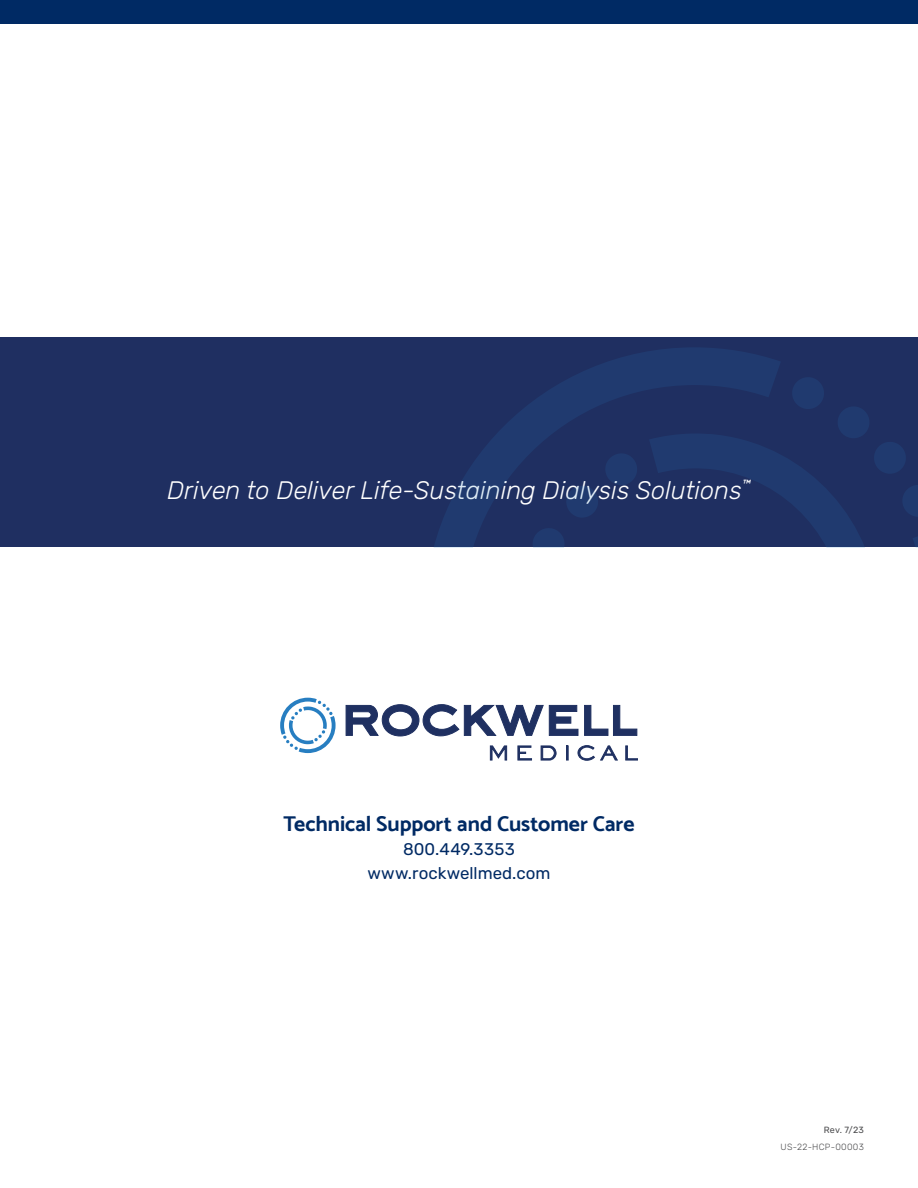
<style>
.page{position:relative;width:918px;height:1188px;background:#fff}
.page>*{position:absolute;margin:0;border:0;box-sizing:border-box;transform-origin:0 0}
.t1{font:italic 300 25.35px "Rubik";color:#fff}
.t2{font:700 21.6px "Catamaran";color:#002a64}
.t3{font:16.8px/24.5px "Rubik";letter-spacing:.005em;color:#002a64;text-align:center}
.t4{font:300 9px "Rubik";letter-spacing:.03em;color:#4d4d4f}
.t5{font:9px "Rubik";color:#4d4d4f}
</style>
<div class="page">
<svg style="left:346px;top:704px;width:232px;height:32px"></svg>
<svg style="left:584px;top:705px;width:53px;height:31px"></svg>
<svg style="left:280px;top:698px;width:56px;height:55px"></svg>
<svg style="left:490px;top:746px;width:17px;height:14px"></svg>
<svg style="left:518px;top:746px;width:14px;height:14px"></svg>
<svg style="left:541px;top:746px;width:15px;height:14px"></svg>
<svg style="left:566px;top:746px;width:2px;height:14px"></svg>
<svg style="left:578px;top:745px;width:40px;height:15px"></svg>
<svg style="left:626px;top:746px;width:12px;height:14px"></svg>
<div style="left:0;top:338px;width:918px;height:209px;background:#1f2f61"></div>
<div style="left:0;top:0;width:918px;height:23px;background:#002a64"></div>
<svg style="left:434px;top:348px;width:346px;height:199px"></svg>
<svg style="left:532px;top:376px;width:386px;height:171px"></svg>
<p class="t1" style="left:167px;top:476px;width:585px">Driven to Deliver Life-Sustaining Dialysis Solutions<sup>™</sup></p>
<p class="t2" style="left:283px;top:807px;width:353px">Technical Support and Customer Care</p>
<p class="t3" style="left:367px;top:837px;width:185px">800.449.3353 www.rockwellmed.com</p>
<p class="t5" style="left:824px;top:1125px;width:42px">Rev. 7/23</p>
<p class="t4" style="left:781px;top:1141px;width:85px">US-22-HCP-00003</p>
</div>
